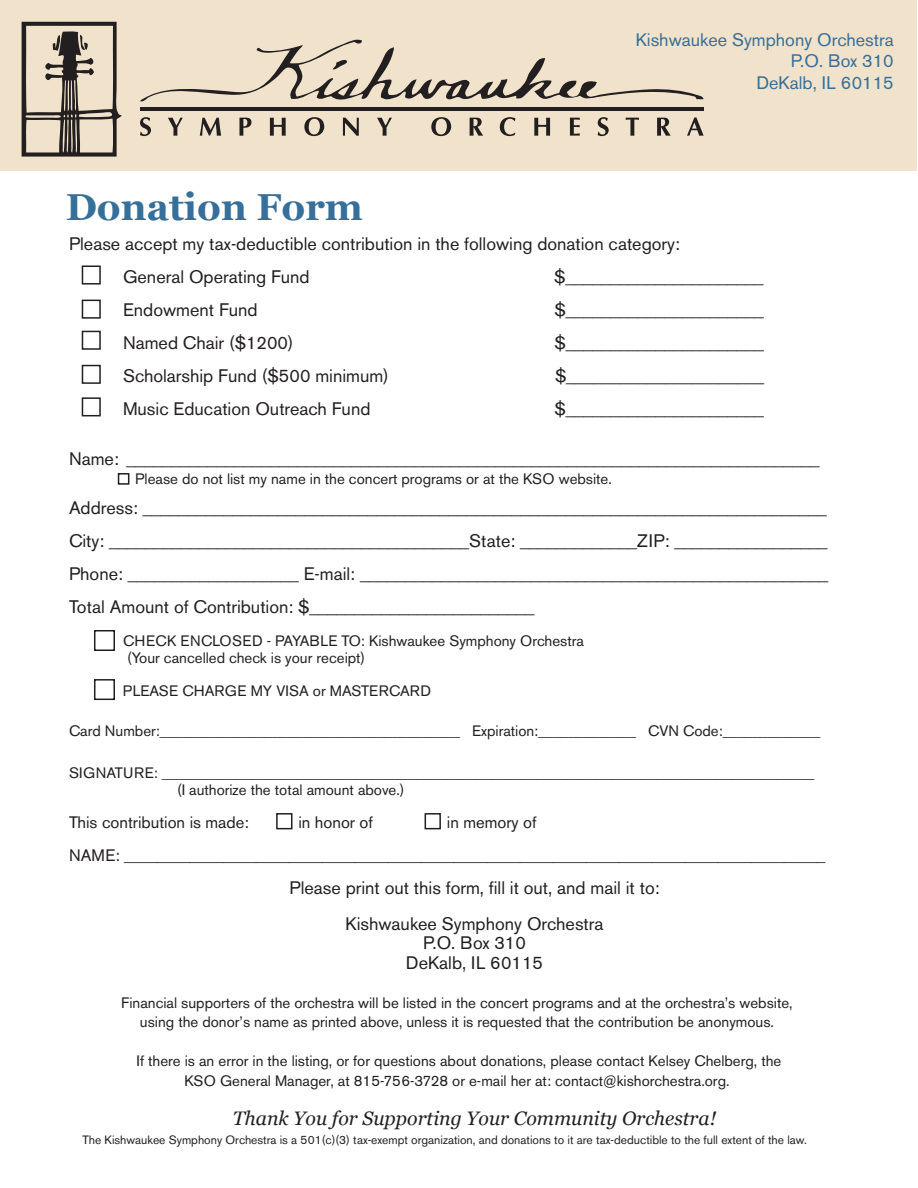
<style>
.page{position:relative;width:918px;height:1188px;background:#fff}
.page>*{position:absolute;margin:0;border:0;box-sizing:border-box;transform-origin:0 0}
.t1{font:700 37.5px "Georgia";color:#356f9a}
.t2{font:italic 19.5px "Georgia";color:#231f20}
.t3{font:18px/33px "Akzidenz Grotesk BE";color:#231f20;text-align:center}
.t4{font:18px/21.6px "Akzidenz Grotesk BE";color:#356f9a;text-align:right}
.t5{font:16.5px/33px "Akzidenz Grotesk BE";color:#231f20}
.t6{font:15px/16.5px "Akzidenz Grotesk BE";color:#231f20}
.t7{font:12px "Akzidenz Grotesk BE";color:#231f20}
</style>
<div class="page">
<div style="left:0;top:0;width:916px;height:171px;background:#f1e3cb"></div>
<svg style="left:22px;top:22px;width:100px;height:135px"></svg>
<svg style="left:140px;top:39px;width:564px;height:63px"></svg>
<svg style="left:140px;top:117px;width:11px;height:19px"></svg>
<svg style="left:168px;top:118px;width:15px;height:18px"></svg>
<svg style="left:200px;top:118px;width:21px;height:18px"></svg>
<svg style="left:239px;top:118px;width:12px;height:18px"></svg>
<svg style="left:270px;top:118px;width:16px;height:18px"></svg>
<svg style="left:304px;top:117px;width:20px;height:19px"></svg>
<svg style="left:343px;top:118px;width:16px;height:18px"></svg>
<svg style="left:377px;top:118px;width:15px;height:18px"></svg>
<svg style="left:431px;top:117px;width:20px;height:19px"></svg>
<svg style="left:470px;top:118px;width:13px;height:18px"></svg>
<svg style="left:500px;top:117px;width:15px;height:19px"></svg>
<svg style="left:534px;top:118px;width:16px;height:18px"></svg>
<svg style="left:570px;top:118px;width:10px;height:18px"></svg>
<svg style="left:598px;top:117px;width:11px;height:19px"></svg>
<svg style="left:626px;top:118px;width:13px;height:18px"></svg>
<svg style="left:657px;top:118px;width:14px;height:18px"></svg>
<svg style="left:687px;top:117px;width:17px;height:19px"></svg>
<hr style="left:140px;top:107px;width:564px;height:3px;background:#231f20">
<div style="left:82px;top:266px;width:19px;height:19px;border:2px solid #231f20"></div>
<div style="left:82px;top:300px;width:19px;height:19px;border:2px solid #231f20"></div>
<div style="left:82px;top:365px;width:19px;height:19px;border:2px solid #231f20"></div>
<div style="left:82px;top:331px;width:19px;height:19px;border:2px solid #231f20"></div>
<div style="left:82px;top:397px;width:19px;height:19px;border:2px solid #231f20"></div>
<div style="left:94px;top:630px;width:21px;height:21px;border:2px solid #231f20"></div>
<div style="left:276px;top:813px;width:16px;height:16px;border:2px solid #231f20"></div>
<div style="left:425px;top:813px;width:16px;height:16px;border:2px solid #231f20"></div>
<div style="left:94px;top:679px;width:21px;height:21px;border:2px solid #231f20"></div>
<div style="left:118px;top:473px;width:11px;height:12px;border:2px solid #231f20"></div>
<h1 class="t1" style="left:66px;top:179px;width:299px">Donation Form</h1>
<p class="t4" style="left:636px;top:29px;width:260px">Kishwaukee Symphony Orchestra<br>P.O. Box 310<br>DeKalb, IL 60115</p>
<p class="t3" style="left:123px;top:227px;width:558px;text-align:left;text-indent:-54px">Please accept my tax-deductible contribution in the following donation category:<br>General Operating Fund</p>
<p class="t3" style="left:554px;top:260px;width:211px">$______________________</p>
<p class="t3" style="left:123px;top:293px;width:136px">Endowment Fund</p>
<p class="t3" style="left:555px;top:293px;width:211px">$______________________</p>
<p class="t3" style="left:123px;top:326px;width:172px">Named Chair ($1200)</p>
<p class="t3" style="left:555px;top:326px;width:211px">$______________________</p>
<p class="t3" style="left:123px;top:359px;width:267px">Scholarship Fund ($500 minimum)</p>
<p class="t3" style="left:555px;top:359px;width:211px">$______________________</p>
<p class="t3" style="left:123px;top:392px;width:249px">Music Education Outreach Fund</p>
<p class="t3" style="left:555px;top:392px;width:211px">$______________________</p>
<p class="t3" style="left:69px;top:442px;width:752px">Name: _____________________________________________________________________________</p>
<p class="t6" style="left:135px;top:471px;width:478px">Please do not list my name in the concert programs or at the KSO website.</p>
<p class="t3" style="left:69px;top:491px;width:761px;text-align:justify">Address: ____________________________________________________________________________ City: ________________________________________State: _____________ZIP: _________________ Phone: ___________________ E-mail: ____________________________________________________ Total Amount of Contribution: $_________________________</p>
<p class="t6" style="left:123px;top:633px;width:463px">CHECK ENCLOSED - PAYABLE TO: Kishwaukee Symphony Orchestra (Your cancelled check is your receipt)</p>
<p class="t6" style="left:123px;top:682px;width:310px">PLEASE CHARGE MY VISA or MASTERCARD</p>
<p class="t6" style="left:69px;top:723px;width:568px">Card Number:________________________________________ Expiration:_____________</p>
<p class="t6" style="left:648px;top:723px;width:174px">CVN Code:_____________</p>
<p class="t6" style="left:177px;top:765px;width:639px;text-indent:-108px">SIGNATURE: _______________________________________________________________________________________ (I authorize the total amount above.)</p>
<p class="t5" style="left:69px;top:805px;width:181px">This contribution is made:</p>
<p class="t5" style="left:298px;top:805px;width:76px">in honor of</p>
<p class="t5" style="left:69px;top:805px;width:758px;text-indent:378px">in memory of<br>NAME: _____________________________________________________________________________________</p>
<p class="t3" style="left:289px;top:869px;width:372px;line-height:36px">Please print out this form, fill it out, and mail it to:<br>Kishwaukee Symphony Orchestra</p>
<p class="t3" style="left:406px;top:933px;width:139px;line-height:19.5px">P.O. Box 310<br>DeKalb, IL 60115</p>
<p class="t6" style="left:121px;top:993px;width:673px;line-height:19.5px;text-align:center">Financial supporters of the orchestra will be listed in the concert programs and at the orchestra’s website, using the donor’s name as printed above, unless it is requested that the contribution be anonymous.</p>
<p class="t6" style="left:137px;top:1051px;width:646px;line-height:19.5px;text-align:center">If there is an error in the listing, or for questions about donations, please contact Kelsey Chelberg, the<br>KSO General Manager, at 815-756-3728 or e-mail her at: contact@kishorchestra.org.</p>
<p class="t2" style="left:233px;top:1104px;width:485px">Thank You for Supporting Your Community Orchestra!</p>
<p class="t7" style="left:82px;top:1133px;width:726px">The Kishwaukee Symphony Orchestra is a 501(c)(3) tax-exempt organization, and donations to it are tax-deductible to the full extent of the law.</p>
</div>
